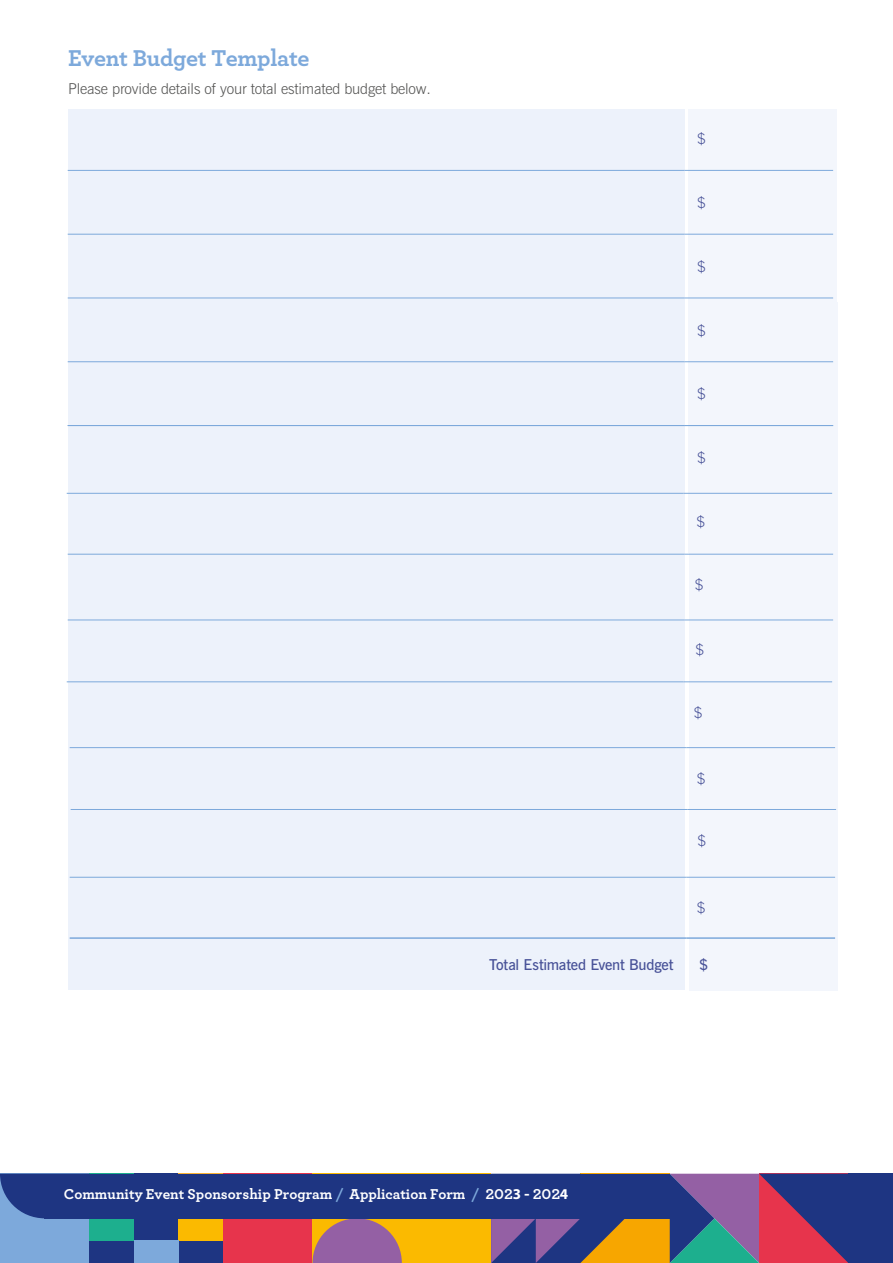
<style>
.page{position:relative;width:893px;height:1263px;background:#fff}
.page>*{position:absolute;margin:0;border:0;box-sizing:border-box;transform-origin:0 0}
.t1{font:700 24px "Archer";letter-spacing:-.015em;color:#7da9db}
.Section_Header_text{font:700 15px "Archer";color:#fff}
.t2{font:300 15px "News Gothic BT";letter-spacing:-.01em;color:#575756}
.t3{font:600 15px "News Gothic BT";letter-spacing:-.015em;color:#485298}
.t4{font:300 15px "News Gothic BT";color:#485298}
.s1{color:#7da9db}
.s2{font-family:"Myriad Pro"}
</style>
<div class="page">
<div style="left:690px;top:303px;width:148px;height:688px;background:#f3f6fc"></div>
<div style="left:68px;top:303px;width:617px;height:687px;background:#edf2fb"></div>
<div style="left:68px;top:109px;width:616px;height:444px;background:#edf2fb"></div>
<div style="left:688px;top:109px;width:149px;height:444px;background:#f3f6fc"></div>
<hr style="left:70px;top:937px;width:616px;height:2px;background:#7da9db">
<hr style="left:686px;top:937px;width:149px;height:2px;background:#7da9db">
<hr style="left:68px;top:298px;width:616px;height:1px;background:#7da9db">
<hr style="left:684px;top:298px;width:149px;height:1px;background:#7da9db">
<hr style="left:68px;top:361px;width:616px;height:1px;background:#7da9db">
<hr style="left:684px;top:361px;width:149px;height:1px;background:#7da9db">
<hr style="left:68px;top:234px;width:616px;height:1px;background:#7da9db">
<hr style="left:684px;top:234px;width:149px;height:1px;background:#7da9db">
<hr style="left:68px;top:170px;width:616px;height:1px;background:#7da9db">
<hr style="left:684px;top:170px;width:149px;height:1px;background:#7da9db">
<div style="left:0;top:1174px;width:89px;height:89px;background:#7da9db"></div>
<div style="left:89px;top:1174px;width:134px;height:89px;background:#1e3582"></div>
<div style="left:89px;top:1218px;width:45px;height:23px;background:#1daf8e"></div>
<div style="left:179px;top:1218px;width:44px;height:23px;background:#fbba00"></div>
<div style="left:134px;top:1241px;width:45px;height:22px;background:#7da9db"></div>
<div style="left:223px;top:1174px;width:90px;height:89px;background:#e7344c"></div>
<div style="left:402px;top:1174px;width:89px;height:89px;background:#fbba00"></div>
<div style="left:580px;top:1174px;width:90px;height:89px;background:#f7a600"></div>
<svg style="left:491px;top:1218px;width:134px;height:45px"></svg>
<svg style="left:313px;top:1218px;width:89px;height:45px;background:#a57082"></svg>
<svg style="left:0;top:1174px;width:45px;height:44px"></svg>
<svg style="left:670px;top:1174px;width:178px;height:89px;background:#6e4e7e"></svg>
<div style="left:848px;top:1174px;width:45px;height:89px;background:#1e3582"></div>
<div style="left:45px;top:1174px;width:625px;height:44px;background:#1e3582"></div>
<hr style="left:67px;top:493px;width:616px;height:1px;background:#7da9db">
<hr style="left:683px;top:493px;width:149px;height:1px;background:#7da9db">
<hr style="left:68px;top:554px;width:616px;height:1px;background:#7da9db">
<hr style="left:684px;top:554px;width:149px;height:1px;background:#7da9db">
<hr style="left:68px;top:425px;width:616px;height:1px;background:#7da9db">
<hr style="left:684px;top:425px;width:149px;height:1px;background:#7da9db">
<hr style="left:68px;top:620px;width:616px;height:1px;background:#7da9db">
<hr style="left:684px;top:620px;width:149px;height:1px;background:#7da9db">
<hr style="left:67px;top:681px;width:616px;height:1px;background:#7da9db">
<hr style="left:683px;top:681px;width:149px;height:1px;background:#7da9db">
<hr style="left:70px;top:747px;width:616px;height:1px;background:#7da9db">
<hr style="left:686px;top:747px;width:149px;height:1px;background:#7da9db">
<hr style="left:71px;top:809px;width:616px;height:1px;background:#7da9db">
<hr style="left:687px;top:809px;width:149px;height:1px;background:#7da9db">
<hr style="left:70px;top:877px;width:616px;height:1px;background:#7da9db">
<hr style="left:686px;top:877px;width:149px;height:1px;background:#7da9db">
<p class="t1" style="left:68px;top:40px;width:243px">Event Budget Template</p>
<p class="t2" style="left:68px;top:80px;width:364px">Please provide details of your total estimated budget below.</p>
<p class="t4" style="left:697px;top:130px;width:10px">$</p>
<p class="t4" style="left:697px;top:194px;width:10px">$</p>
<p class="t4" style="left:697px;top:257px;width:10px">$</p>
<p class="t4" style="left:697px;top:321px;width:10px">$</p>
<p class="t4" style="left:697px;top:385px;width:10px">$</p>
<p class="t4" style="left:697px;top:449px;width:10px">$</p>
<p class="t4" style="left:696px;top:512px;width:10px">$</p>
<p class="t4" style="left:695px;top:576px;width:10px">$</p>
<p class="t4" style="left:695px;top:640px;width:10px">$</p>
<p class="t4" style="left:694px;top:703px;width:10px">$</p>
<p class="t4" style="left:697px;top:769px;width:10px">$</p>
<p class="t4" style="left:698px;top:831px;width:10px">$</p>
<p class="t4" style="left:697px;top:899px;width:10px">$</p>
<p class="t3" style="left:489px;top:955px;width:186px">Total Estimated Event Budget</p>
<p class="t3" style="left:699px;top:955px;width:11px">$</p>
<p class="Section_Header_text" style="left:64px;top:1182px;width:506px">Community Event Sponsorship Program <span class="s1">/</span> Application Form <span class="s1">/</span> 202<span class="s2">3</span> - 202<span class="s2">4</span></p>
</div>
